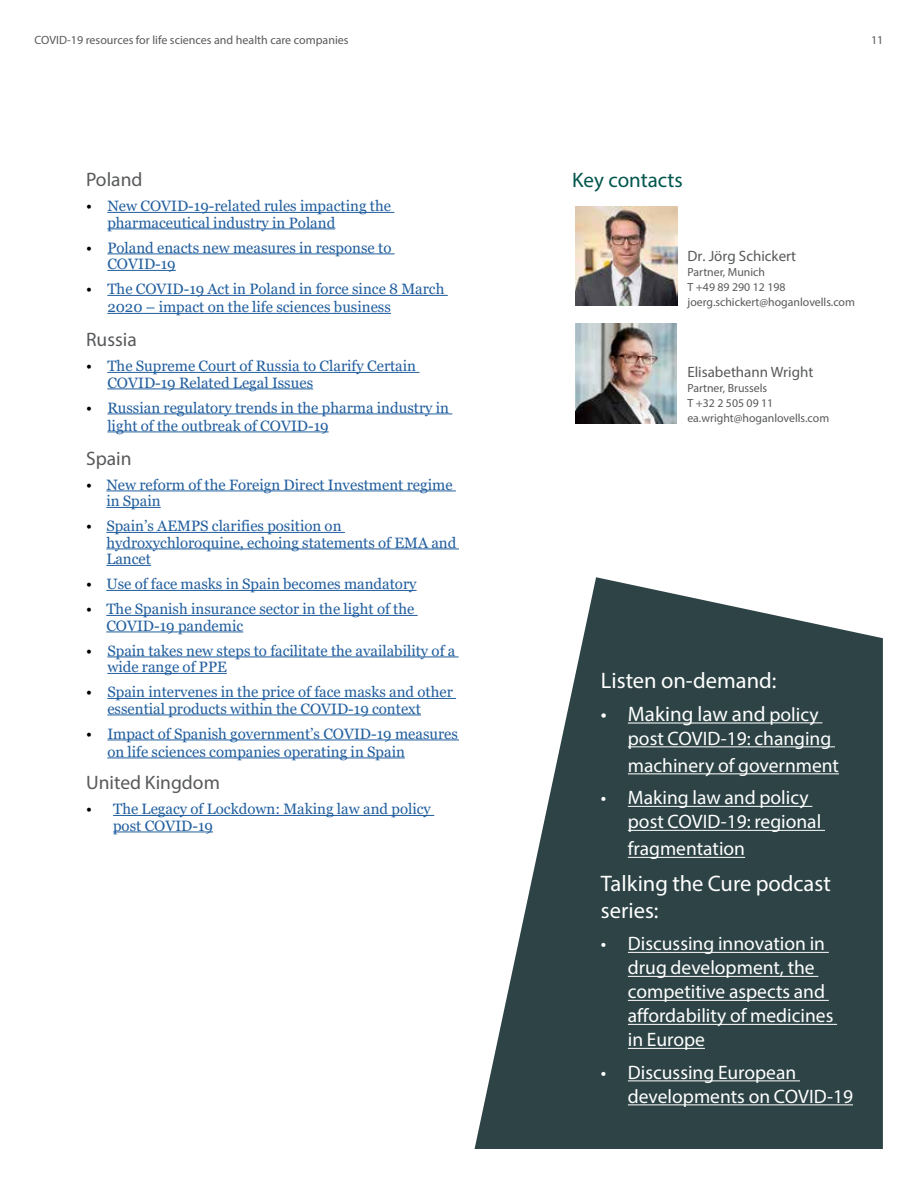
<style>
.page{position:relative;width:918px;height:1188px;background:#fff}
.page>*{position:absolute;margin:0;border:0;box-sizing:border-box;transform-origin:0 0}
.t1{font:22.5px/27px "Myriad Pro";color:#fff}
.t2{font:21px "Myriad Pro";color:#fff}
.t3{font:21px "Myriad Pro";color:#00564d}
.t4{font:19.5px/24px "Myriad Pro";color:#fff}
.t5{font:19.5px "Myriad Pro";color:#58595b}
.t6{font:15px/16.5px "Georgia";color:#215e9e}
.t7{font:15px "Myriad Pro";color:#58595b}
.t8{font:12px "Myriad Pro";color:#58595b}
.t9{font:11.85px/15px "Myriad Pro";color:#58595b}
.s1{color:#000}
.s2{font-size:19.5px}
</style>
<div class="page">
<hr style="left:107px;top:212px;width:287px;height:1px;background:#215e9e">
<hr style="left:107px;top:229px;width:228px;height:1px;background:#215e9e">
<hr style="left:107px;top:254px;width:288px;height:1px;background:#215e9e">
<hr style="left:107px;top:270px;width:69px;height:1px;background:#215e9e">
<hr style="left:107px;top:295px;width:341px;height:1px;background:#215e9e">
<hr style="left:107px;top:313px;width:284px;height:1px;background:#215e9e">
<hr style="left:107px;top:372px;width:312px;height:1px;background:#215e9e">
<hr style="left:107px;top:389px;width:206px;height:1px;background:#215e9e">
<hr style="left:107px;top:414px;width:345px;height:1px;background:#215e9e">
<hr style="left:107px;top:432px;width:222px;height:1px;background:#215e9e">
<hr style="left:106px;top:491px;width:350px;height:1px;background:#215e9e">
<hr style="left:106px;top:507px;width:55px;height:1px;background:#215e9e">
<hr style="left:106px;top:532px;width:239px;height:1px;background:#215e9e">
<hr style="left:106px;top:549px;width:353px;height:1px;background:#215e9e">
<hr style="left:106px;top:565px;width:45px;height:1px;background:#215e9e">
<hr style="left:106px;top:590px;width:311px;height:1px;background:#215e9e">
<hr style="left:106px;top:615px;width:312px;height:1px;background:#215e9e">
<hr style="left:106px;top:632px;width:137px;height:1px;background:#215e9e">
<hr style="left:107px;top:657px;width:352px;height:1px;background:#215e9e">
<hr style="left:107px;top:673px;width:120px;height:1px;background:#215e9e">
<hr style="left:107px;top:698px;width:349px;height:1px;background:#215e9e">
<hr style="left:107px;top:715px;width:314px;height:1px;background:#215e9e">
<hr style="left:107px;top:740px;width:352px;height:1px;background:#215e9e">
<hr style="left:107px;top:758px;width:298px;height:1px;background:#215e9e">
<hr style="left:113px;top:815px;width:321px;height:1px;background:#215e9e">
<hr style="left:113px;top:832px;width:100px;height:1px;background:#215e9e">
<svg style="left:475px;top:577px;width:408px;height:572px;fill:#2d4345"></svg>
<hr style="left:628px;top:722px;width:142px;height:2px;background:#fff">
<hr style="left:770px;top:722px;width:52px;height:1px;background:#fff">
<hr style="left:628px;top:746px;width:207px;height:1px;background:#fff">
<hr style="left:628px;top:773px;width:211px;height:1px;background:#fff">
<hr style="left:628px;top:806px;width:184px;height:1px;background:#fff">
<hr style="left:628px;top:830px;width:197px;height:1px;background:#fff">
<hr style="left:628px;top:857px;width:117px;height:1px;background:#fff">
<hr style="left:628px;top:952px;width:201px;height:1px;background:#fff">
<hr style="left:628px;top:976px;width:190px;height:1px;background:#fff">
<hr style="left:628px;top:1000px;width:201px;height:1px;background:#fff">
<hr style="left:628px;top:1024px;width:209px;height:1px;background:#fff">
<hr style="left:628px;top:1048px;width:77px;height:1px;background:#fff">
<hr style="left:628px;top:1080px;width:172px;height:1px;background:#fff">
<hr style="left:628px;top:1104px;width:225px;height:1px;background:#fff">
<img style="left:576px;top:206px;width:101px;height:100px">
<img style="left:575px;top:324px;width:102px;height:99px">
<p class="t8" style="left:35px;top:32px;width:316px">COVID-19 resources for life sciences and health care companies</p>
<p class="t8" style="left:871px;top:32px;width:14px">11</p>
<h3 class="t5" style="left:86px;top:168px;width:58px">Poland</h3>
<p class="t6" style="left:107px;top:198px;width:285px;text-indent:-21px"><span class="s1">•</span> New COVID-19-related rules impacting the pharmaceutical industry in Poland</p>
<p class="t6" style="left:107px;top:239px;width:286px;text-indent:-21px"><span class="s1">•</span> Poland enacts new measures in response to<br>COVID-19</p>
<p class="t6" style="left:107px;top:280px;width:339px;line-height:18px;text-indent:-21px"><span class="s1">•</span> The COVID-19 Act in Poland in force since 8 March<br>2020 – impact on the life sciences business</p>
<h3 class="t5" style="left:86px;top:328px;width:52px">Russia</h3>
<p class="t6" style="left:107px;top:358px;width:310px;text-indent:-21px"><span class="s1">•</span> The Supreme Court of Russia to Clarify Certain<br>COVID-19 Related Legal Issues</p>
<p class="t6" style="left:107px;top:399px;width:343px;line-height:18px;text-indent:-21px"><span class="s1">•</span> Russian regulatory trends in the pharma industry in light of the outbreak of COVID-19</p>
<h3 class="t5" style="left:86px;top:446px;width:47px">Spain</h3>
<p class="t6" style="left:106px;top:476px;width:348px;text-indent:-20px"><span class="s1">•</span> New reform of the Foreign Direct Investment regime in Spain</p>
<p class="t6" style="left:106px;top:518px;width:352px;text-indent:-20px"><span class="s1">•</span> Spain’s AEMPS clarifies position on hydroxychloroquine, echoing statements of EMA and<br>Lancet</p>
<p class="t6" style="left:86px;top:576px;width:332px"><span class="s1">•</span> Use of face masks in Spain becomes mandatory</p>
<p class="t6" style="left:106px;top:601px;width:310px;text-indent:-20px"><span class="s1">•</span> The Spanish insurance sector in the light of the<br>COVID-19 pandemic</p>
<p class="t6" style="left:107px;top:643px;width:350px;text-indent:-21px"><span class="s1">•</span> Spain takes new steps to facilitate the availability of a wide range of PPE</p>
<p class="t6" style="left:107px;top:684px;width:347px;text-indent:-21px"><span class="s1">•</span> Spain intervenes in the price of face masks and other essential products within the COVID-19 context</p>
<p class="t6" style="left:107px;top:725px;width:352px;line-height:18px;text-indent:-21px"><span class="s1">•</span> Impact of Spanish government’s COVID-19 measures on life sciences companies operating in Spain</p>
<h3 class="t5" style="left:86px;top:771px;width:135px">United Kingdom</h3>
<p class="t6" style="left:113px;top:801px;width:319px;text-indent:-27px"><span class="s1">•</span> The Legacy of Lockdown: Making law and policy post COVID-19</p>
<h2 class="t3" style="left:572px;top:167px;width:112px">Key contacts</h2>
<p class="t7" style="left:688px;top:247px;width:110px">Dr. Jörg Schickert</p>
<p class="t9" style="left:688px;top:265px;width:169px">Partner, Munich<br>T +49 89 290 12 198 joerg.schickert@hoganlovells.com</p>
<p class="t7" style="left:687px;top:363px;width:128px">Elisabethann Wright</p>
<p class="t9" style="left:687px;top:380px;width:143px">Partner, Brussels<br>T +32 2 505 09 11 ea.wright@hoganlovells.com</p>
<h1 class="t1" style="left:601px;top:667px;width:177px">Listen on-demand:</h1>
<h2 class="t2" style="left:601px;top:701px;width:219px">• Making law and <span class="s2">policy</span></h2>
<h3 class="t4" style="left:628px;top:725px;width:213px;line-height:27px">post COVID-19: changing machinery of government</h3>
<h3 class="t4" style="left:628px;top:786px;width:195px;text-indent:-27px">• Making law and policy post COVID-19: regional</h3>
<h3 class="t4" style="left:628px;top:837px;width:119px">fragmentation</h3>
<h1 class="t1" style="left:601px;top:870px;width:231px">Talking the Cure podcast series:</h1>
<h3 class="t4" style="left:628px;top:932px;width:207px;text-indent:-27px">• Discussing innovation in drug development, the competitive aspects and affordability of medicines in Europe</h3>
<h3 class="t4" style="left:628px;top:1060px;width:227px;text-indent:-27px">• Discussing European developments on COVID-19</h3>
</div>
